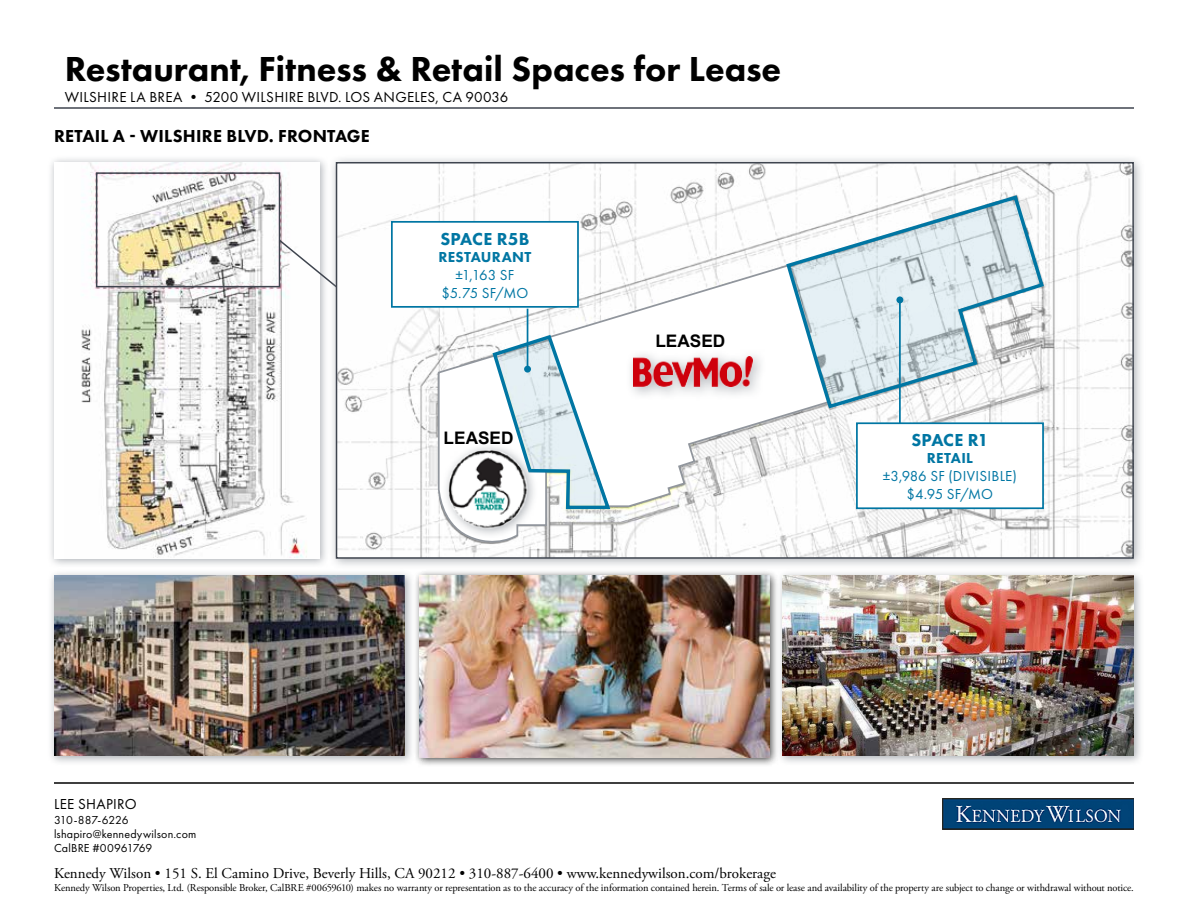
<style>
.page{position:relative;width:1188px;height:918px;background:#fff}
.page>*{position:absolute;margin:0;border:0;box-sizing:border-box;transform-origin:0 0}
.t1{font:800 36px "Futura PT";color:#000}
.t2{font:800 18px "Futura PT";letter-spacing:.015em;color:#000}
.t3{font:800 18px "Futura PT";color:#0076a3}
.t4{font:700 17.25px "Arial";color:#000}
.t5{font:15px "Adobe Garamond Pro";color:#000}
.t6{font:15px "Futura PT";letter-spacing:.02em;color:#000}
.t7{font:15px/18px "Futura PT";letter-spacing:.02em;color:#0076a3;text-align:center}
.t8{font:15px/18px "Futura PT";color:#0076a3;text-align:center}
.t9{font:800 15px "Futura PT";letter-spacing:.02em;color:#0076a3}
.t10{font:12px/14.4px "Futura PT";letter-spacing:.015em;color:#000}
.t11{font:10.5px "Adobe Garamond Pro";letter-spacing:-.01em;color:#000}
</style>
<div class="page">
<hr style="left:54px;top:107px;width:1080px;height:2px;background:#3f454f">
<hr style="left:54px;top:782px;width:1080px;height:2px;background:#000">
<img style="left:943px;top:799px;width:191px;height:31px">
<div style="left:47px;top:155px;width:282px;height:413px;background:#91969d;opacity:.75"></div>
<div style="left:54px;top:162px;width:265px;height:397px;background:#fff"></div>
<img style="left:81px;top:162px;width:226px;height:396px">
<div style="left:47px;top:569px;width:368px;height:197px;background:#91969d;opacity:.75"></div>
<img style="left:54px;top:576px;width:351px;height:180px">
<div style="left:776px;top:569px;width:368px;height:197px;background:#91969d;opacity:.75"></div>
<img style="left:783px;top:576px;width:351px;height:180px">
<div style="left:96px;top:172px;width:184px;height:115px;border:2px solid #3f454f"></div>
<svg style="left:277px;top:238px;width:51px;height:58px"></svg>
<div style="left:328px;top:154px;width:817px;height:416px;background:#91969d;opacity:.75"></div>
<img style="left:339px;top:165px;width:792px;height:391px">
<div style="left:336px;top:162px;width:798px;height:397px;border:2px solid #3f454f"></div>
<svg style="left:547px;top:263px;width:284px;height:245px"></svg>
<svg style="left:437px;top:333px;width:176px;height:218px"></svg>
<div style="left:626px;top:349px;width:140px;height:52px;background:#91969d;opacity:.75"></div>
<img style="left:634px;top:357px;width:119px;height:30px">
<hr style="left:527px;top:309px;width:1px;height:60px;background:#0076a3">
<div style="left:524px;top:366px;width:7px;height:7px;background:#0076a3;border-radius:50%"></div>
<div style="left:442px;top:442px;width:96px;height:96px;background:#91969d;opacity:.75"></div>
<img style="left:438px;top:439px;width:94px;height:94px">
<hr style="left:899px;top:300px;width:2px;height:131px;background:#0076a3">
<svg style="left:784px;top:193px;width:262px;height:217px"></svg>
<svg style="left:855px;top:422px;width:190px;height:88px"></svg>
<svg style="left:390px;top:220px;width:190px;height:89px"></svg>
<div style="left:413px;top:569px;width:367px;height:198px;background:#000;opacity:.75"></div>
<img style="left:420px;top:576px;width:350px;height:181px">
<h1 class="t1" style="left:65px;top:47px;width:718px">Restaurant, Fitness &amp; Retail Spaces for Lease</h1>
<h3 class="t6" style="left:65px;top:89px;width:445px">WILSHIRE LA BREA • 5200 WILSHIRE BLVD. LOS ANGELES, CA 90036</h3>
<h2 class="t2" style="left:54px;top:125px;width:317px">RETAIL A - WILSHIRE BLVD. FRONTAGE</h2>
<h2 class="t3" style="left:440px;top:227px;width:91px">SPACE R5B</h2>
<h3 class="t9" style="left:438px;top:247px;width:94px">RESTAURANT</h3>
<h3 class="t8" style="left:442px;top:266px;width:88px">±1,163 SF $5.75 SF/MO</h3>
<h3 class="t4" style="left:444px;top:425px;width:71px">LEASED</h3>
<h3 class="t4" style="left:655px;top:329px;width:71px">LEASED</h3>
<h2 class="t3" style="left:911px;top:429px;width:79px">SPACE R1</h2>
<h3 class="t9" style="left:927px;top:449px;width:48px">RETAIL</h3>
<h3 class="t7" style="left:883px;top:467px;width:135px">±3,986 SF (DIVISIBLE) $4.95 SF/MO</h3>
<h3 class="t6" style="left:54px;top:795px;width:84px">LEE SHAPIRO</h3>
<p class="t10" style="left:54px;top:812px;width:144px">310-887-6226 lshapiro@kennedywilson.com<br>CalBRE #00961769</p>
<h3 class="t5" style="left:54px;top:865px;width:724px">Kennedy Wilson • 151 S. El Camino Drive, Beverly Hills, CA 90212 • 310-887-6400 • www.kennedywilson.com/brokerage</h3>
<p class="t11" style="left:54px;top:881px;width:1081px">Kennedy Wilson Properties, Ltd. (Responsible Broker, CalBRE #00659610) makes no warranty or representation as to the accuracy of the information contained herein. Terms of sale or lease and availability of the property are subject to change or withdrawal without notice.</p>
</div>
